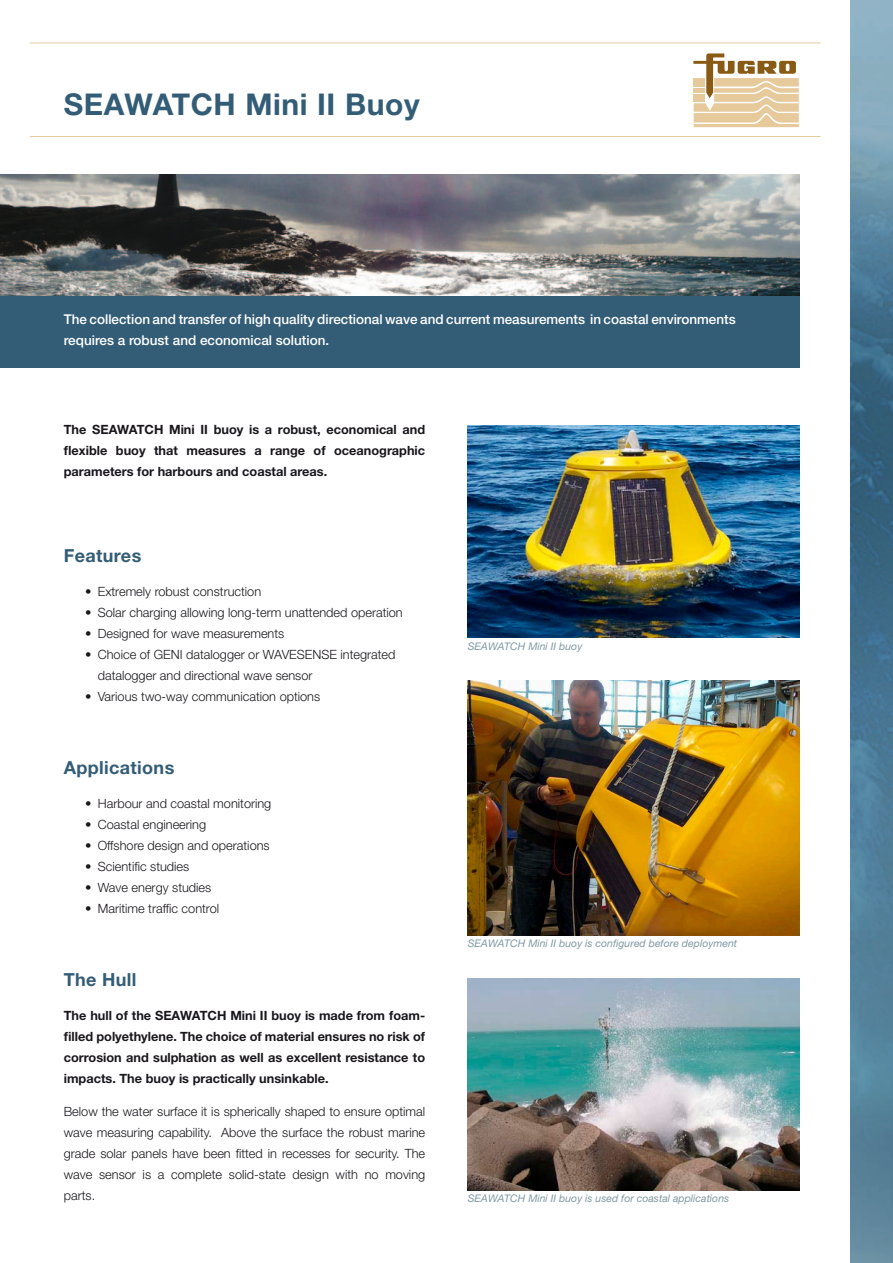
<style>
.page{position:relative;width:893px;height:1263px;background:#fff}
.page>*{position:absolute;margin:0;border:0;box-sizing:border-box;transform-origin:0 0}
.t1{font:700 30px "Helvetica Neue LT Std";letter-spacing:.02em;color:#335d77}
.t2{font:700 18px "Helvetica Neue LT Std";letter-spacing:.02em;color:#335d77}
.t3{font:500 13.5px/21px "Helvetica Neue LT Std";color:#fff}
.t4{font:300 12.75px/21px "Helvetica Neue LT Std";color:#1a171c}
.t5{font:700 12.75px/21px "Helvetica Neue LT Std";color:#1a171c;text-align:justify}
.t6{font:italic 10.5px "Helvetica Neue LT Std";color:#7f99a2}
</style>
<div class="page">
<img style="left:850px;top:0;width:43px;height:1263px">
<svg style="left:693px;top:53px;width:106px;height:74px"></svg>
<hr style="left:30px;top:43px;width:791px;height:1px;background:#e6ca9c">
<hr style="left:30px;top:136px;width:791px;height:1px;background:#e6ca9c">
<div style="left:0;top:296px;width:799px;height:72px;background:#335d77"></div>
<img style="left:0;top:174px;width:799px;height:122px">
<img style="left:468px;top:425px;width:331px;height:213px">
<img style="left:468px;top:680px;width:331px;height:255px">
<img style="left:468px;top:978px;width:331px;height:213px">
<h1 class="t1" style="left:64px;top:86px;width:357px">SEAWATCH Mini II Buoy</h1>
<p class="t3" style="left:64px;top:309px;width:673px">The collection and transfer of high quality directional wave and current measurements in coastal environments requires a robust and economical solution.</p>
<p class="t5" style="left:64px;top:419px;width:363px">The SEAWATCH Mini II buoy is a robust, economical and flexible buoy that measures a range of oceanographic parameters for harbours and coastal areas.</p>
<h2 class="t2" style="left:64px;top:544px;width:79px">Features</h2>
<p class="t4" style="left:85px;top:580px;width:178px">• Extremely robust construction</p>
<p class="t4" style="left:85px;top:601px;width:319px">• Solar charging allowing long-term unattended operation</p>
<p class="t4" style="left:85px;top:622px;width:201px">• Designed for wave measurements</p>
<p class="t4" style="left:98px;top:643px;width:299px;text-indent:-13px">• Choice of GENI datalogger or WAVESENSE integrated datalogger and directional wave sensor</p>
<p class="t4" style="left:85px;top:686px;width:237px">• Various two-way communication options</p>
<h2 class="t2" style="left:64px;top:756px;width:112px">Applications</h2>
<p class="t4" style="left:85px;top:792px;width:188px">• Harbour and coastal monitoring</p>
<p class="t4" style="left:85px;top:813px;width:123px">• Coastal engineering</p>
<p class="t4" style="left:85px;top:834px;width:186px">• Offshore design and operations</p>
<p class="t4" style="left:85px;top:855px;width:106px">• Scientific studies</p>
<p class="t4" style="left:85px;top:876px;width:128px">• Wave energy studies</p>
<p class="t4" style="left:85px;top:898px;width:136px">• Maritime traffic control</p>
<h2 class="t2" style="left:64px;top:968px;width:74px">The Hull</h2>
<p class="t5" style="left:64px;top:1004px;width:363px">The hull of the SEAWATCH Mini II buoy is made from foam&shy;filled polyethylene. The choice of material ensures no risk of corrosion and sulphation as well as excellent resistance to impacts. The buoy is practically unsinkable.</p>
<p class="t4" style="left:64px;top:1101px;width:363px;text-align:justify">Below the water surface it is spherically shaped to ensure optimal wave measuring capability. Above the surface the robust marine grade solar panels have been fitted in recesses for security. The wave sensor is a complete solid-state design with no moving parts.</p>
<p class="t6" style="left:468px;top:639px;width:116px">SEAWATCH Mini II buoy</p>
<p class="t6" style="left:468px;top:937px;width:271px">SEAWATCH Mini II buoy is configured before deployment</p>
<p class="t6" style="left:468px;top:1192px;width:263px">SEAWATCH Mini II buoy is used for coastal applications</p>
</div>
